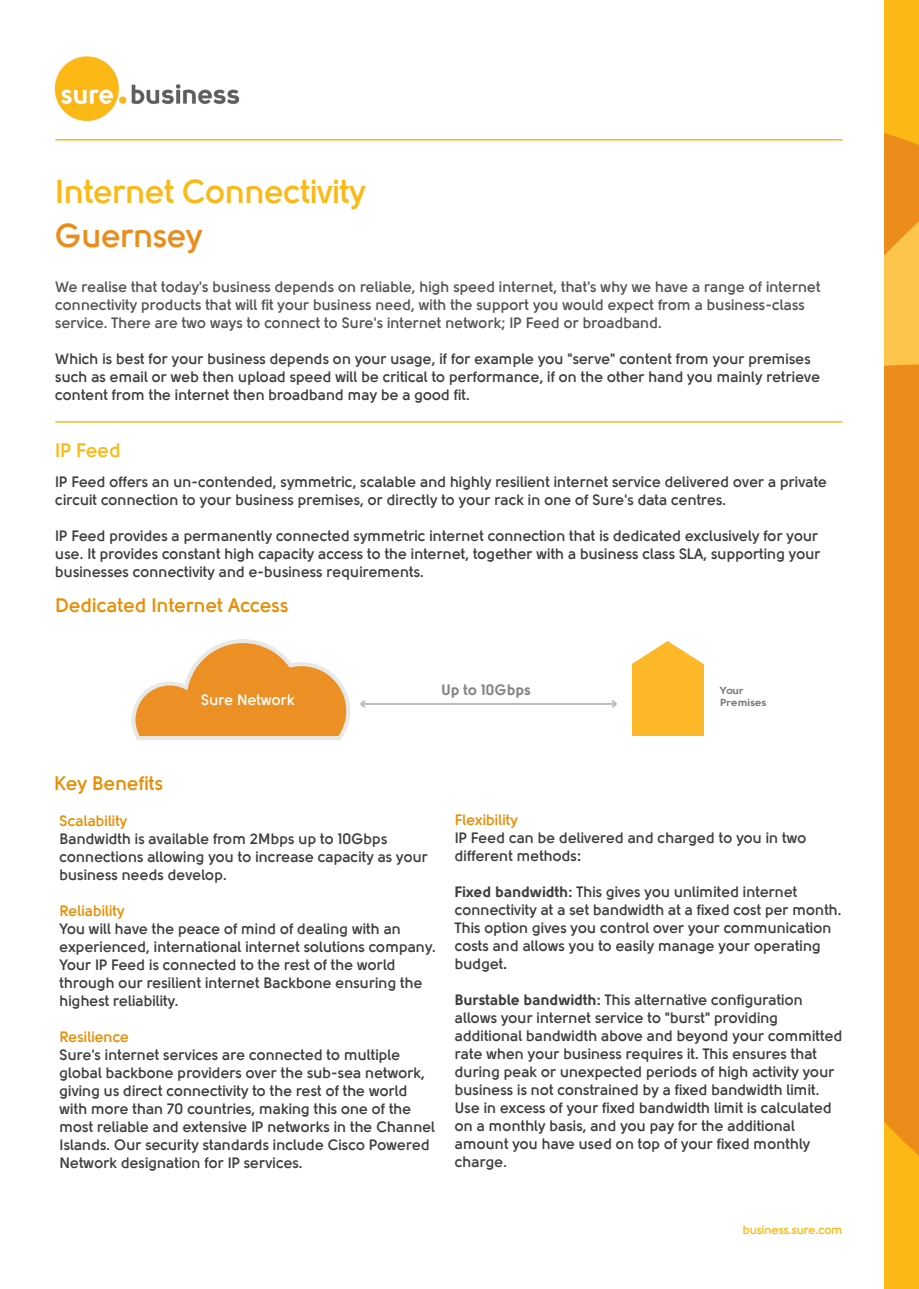
<style>
.page{position:relative;width:919px;height:1289px;background:#fff}
.page>*{position:absolute;margin:0;border:0;box-sizing:border-box;transform-origin:0 0}
.t1{font:700 33px "Solomon";letter-spacing:-.01em;color:#fcb814}
.t2{font:700 33px "Solomon";letter-spacing:-.01em;color:#eb8c1b}
.t3{font:700 19.5px "Solomon";color:#eb8c00}
.t4{font:700 19.5px "Solomon";color:#fcb814}
.t5{font:800 16.2px "Solomon";color:#7c7f80}
.t6{font:700 15px/18px "Solomon";color:#3e3e3f}
.t7{font:700 15px/18px "Solomon";color:#545557}
.t8{font:700 15px "Solomon";color:#eb8c00}
.t9{font:700 15px "Solomon";color:#fff}
.t10{font:800 15px "Solomon";color:#878787}
.t11{font:700 12px "Solomon";letter-spacing:-.01em;color:#fcb814}
.t12{font:800 10.2px/12.3px "Solomon";color:#7c7f80;scale:1.09 1}
.s1{color:#231f20}
.s2{font-weight:800}
</style>
<div class="page">
<svg style="left:884px;top:13px;width:34px;height:1263px;background:#f09a1e"></svg>
<hr style="left:55px;top:139px;width:787px;height:1px;background:#fcb814">
<img style="left:54px;top:56px;width:186px;height:65px">
<hr style="left:55px;top:421px;width:787px;height:1px;background:#fcb814">
<svg style="left:131px;top:639px;width:219px;height:101px"></svg>
<hr style="left:362px;top:703px;width:253px;height:2px;background:#bbbdbd">
<svg style="left:611px;top:700px;width:6px;height:7px"></svg>
<svg style="left:360px;top:700px;width:6px;height:7px"></svg>
<div style="left:631px;top:664px;width:72px;height:71px;background:#fcb828"></div>
<svg style="left:632px;top:641px;width:71px;height:23px"></svg>
<p class="t1" style="left:55px;top:175px;width:312px">Internet Connectivity</p>
<p class="t2" style="left:55px;top:219px;width:149px">Guernsey</p>
<p class="t7" style="left:55px;top:278px;width:766px">We realise that today's business depends on reliable, high speed internet, that's why we have a range of internet connectivity products that will fit your business need, with the support you would expect from a business-class service. There are two ways to connect to Sure's internet network; IP Feed or broadband.</p>
<p class="t6" style="left:55px;top:350px;width:766px">Which is best for your business depends on your usage, if for example you "serve" content from your premises such as email or web then upload speed will be critical to performance, if on the other hand you mainly retrieve content from the internet then broadband may be a good fit.</p>
<p class="t4" style="left:55px;top:440px;width:67px">IP Feed</p>
<p class="t6" style="left:55px;top:473px;width:773px">IP Feed offers an un-contended, symmetric, scalable and highly resilient internet service delivered over a private circuit connection to your business premises, or directly to your rack in one of Sure's data centres.</p>
<p class="t6" style="left:55px;top:527px;width:766px">IP Feed provides a permanently connected symmetric internet connection that is dedicated exclusively for your use. It provides constant high capacity access to the internet, together with a business class SLA, supporting your businesses connectivity and e-business requirements.</p>
<p class="t3" style="left:55px;top:595px;width:234px">Dedicated Internet Access</p>
<p class="t3" style="left:54px;top:773px;width:110px">Key Benefits</p>
<p class="t9" style="left:201px;top:692px;width:95px">Sure Network</p>
<p class="t5" style="left:456px;top:682px;width:53px">10Gb/s</p>
<p class="t12" style="left:720px;top:684px;width:44px">Your<br>Premises</p>
<p class="t10" style="left:441px;top:682px;width:91px">Up to 10Gbps</p>
<p class="t8" style="left:60px;top:813px;width:69px">Scalability</p>
<p class="t6" style="left:60px;top:830px;width:370px">Bandwidth is available from 2Mbps up to 10Gbps connections allowing you to increase capacity as your business needs develop.</p>
<p class="t8" style="left:60px;top:903px;width:67px">Reliability</p>
<p class="t6" style="left:60px;top:920px;width:378px">You will have the peace of mind of dealing with an experienced, international internet solutions company.<br>Your IP Feed is connected to the rest of the world through our resilient internet Backbone ensuring the highest reliability.</p>
<p class="t8" style="left:60px;top:1029px;width:71px">Resilience</p>
<p class="t6" style="left:60px;top:1046px;width:377px">Sure's internet services are connected to multiple global backbone providers over the sub-sea network, giving us direct connectivity to the rest of the world with more than 70 countries, making this one of the most reliable and extensive IP networks in the Channel Islands. Our security standards include Cisco Powered Network designation for IP services.</p>
<p class="t8" style="left:455px;top:812px;width:64px">Flexibility</p>
<p class="t6" style="left:455px;top:829px;width:353px">IP Feed can be delivered and charged to you in two different methods<span class="s1">:</span></p>
<p class="t6" style="left:455px;top:883px;width:388px"><span class="s2">Fixed bandwidth:</span> This gives you unlimited internet connectivity at a set bandwidth at a fixed cost per month.<br>This option gives you control over your communication costs and allows you to easily manage your operating budget<span class="s1">.</span></p>
<p class="t6" style="left:455px;top:991px;width:389px"><span class="s2">Burstable bandwidth:</span> This alternative configuration allows your internet service to "burst" providing additional bandwidth above and beyond your committed rate when your business requires it. This ensures that during peak or unexpected periods of high activity your business is not constrained by a fixed bandwidth limit.<br>Use in excess of your fixed bandwidth limit is calculated on a monthly basis, and you pay for the additional amount you have used on top of your fixed monthly charge.</p>
<p class="t11" style="left:742px;top:1223px;width:101px">business.sure.com</p>
</div>
